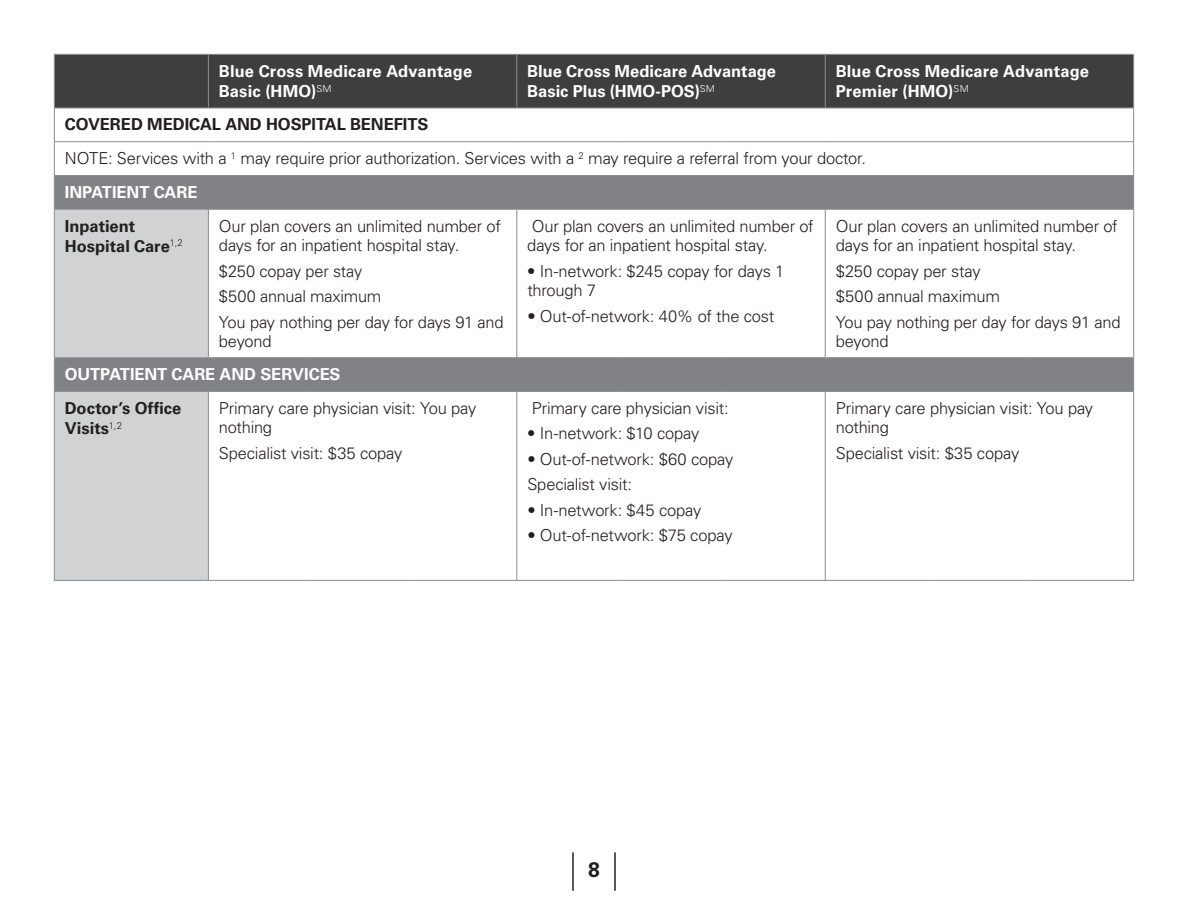
<style>
.page{position:relative;width:1188px;height:918px;background:#fff}
.page>*{position:absolute;margin:0;border:0;box-sizing:border-box;transform-origin:0 0}
.t1{font:700 21px "Univers LT Std";color:#231f20}
.t2{font:300 16.5px/19.5px "Univers LT Std";letter-spacing:-.015em;color:#231f20}
.t3{font:700 16.5px/20.2px "Univers LT Std";color:#fff}
.t4{font:700 16.5px/20.2px "Univers LT Std";color:#231f20}
.s1{font-weight:700}
.s2{font-weight:700;color:#fff}
</style>
<div class="page">
<hr style="left:614px;top:852px;width:2px;height:39px;background:#231f20">
<hr style="left:572px;top:852px;width:2px;height:39px;background:#231f20">
<div style="left:55px;top:55px;width:1078px;height:53px;background:#3e3e3f"></div>
<svg style="left:55px;top:176px;width:1078px;height:215px"></svg>
<svg style="left:55px;top:210px;width:153px;height:370px;background:#c9cacc"></svg>
<hr style="left:1133px;top:55px;width:1px;height:53px;background:#8a8c8f">
<hr style="left:1133px;top:108px;width:1px;height:33px;background:#8a8c8f">
<hr style="left:1133px;top:142px;width:1px;height:33px;background:#8a8c8f">
<hr style="left:1133px;top:210px;width:1px;height:147px;background:#8a8c8f">
<hr style="left:54px;top:391px;width:154px;height:1px;background:#8a8c8f">
<hr style="left:208px;top:391px;width:103px;height:1px;background:#8a8c8f">
<hr style="left:311px;top:391px;width:103px;height:1px;background:#8a8c8f">
<hr style="left:414px;top:391px;width:103px;height:1px;background:#8a8c8f">
<hr style="left:825px;top:391px;width:103px;height:1px;background:#8a8c8f">
<hr style="left:928px;top:391px;width:103px;height:1px;background:#8a8c8f">
<hr style="left:1031px;top:391px;width:103px;height:1px;background:#8a8c8f">
<hr style="left:1133px;top:392px;width:1px;height:188px;background:#8a8c8f">
<hr style="left:208px;top:55px;width:1px;height:53px;background:#8a8c8f">
<hr style="left:54px;top:54px;width:154px;height:1px;background:#8a8c8f">
<hr style="left:54px;top:55px;width:1px;height:53px;background:#8a8c8f">
<hr style="left:208px;top:54px;width:103px;height:1px;background:#8a8c8f">
<hr style="left:311px;top:54px;width:103px;height:1px;background:#8a8c8f">
<hr style="left:414px;top:54px;width:103px;height:1px;background:#8a8c8f">
<hr style="left:825px;top:54px;width:103px;height:1px;background:#8a8c8f">
<hr style="left:928px;top:54px;width:103px;height:1px;background:#8a8c8f">
<hr style="left:1031px;top:54px;width:103px;height:1px;background:#8a8c8f">
<hr style="left:54px;top:108px;width:154px;height:1px;background:#8a8c8f">
<hr style="left:208px;top:108px;width:103px;height:1px;background:#8a8c8f">
<hr style="left:311px;top:108px;width:103px;height:1px;background:#8a8c8f">
<hr style="left:414px;top:108px;width:103px;height:1px;background:#8a8c8f">
<hr style="left:825px;top:108px;width:103px;height:1px;background:#8a8c8f">
<hr style="left:928px;top:108px;width:103px;height:1px;background:#8a8c8f">
<hr style="left:1031px;top:108px;width:103px;height:1px;background:#8a8c8f">
<hr style="left:1133px;top:358px;width:1px;height:33px;background:#8a8c8f">
<hr style="left:208px;top:580px;width:103px;height:1px;background:#8a8c8f">
<hr style="left:311px;top:580px;width:103px;height:1px;background:#8a8c8f">
<hr style="left:414px;top:580px;width:103px;height:1px;background:#8a8c8f">
<hr style="left:825px;top:580px;width:103px;height:1px;background:#8a8c8f">
<hr style="left:928px;top:580px;width:103px;height:1px;background:#8a8c8f">
<hr style="left:1031px;top:580px;width:103px;height:1px;background:#8a8c8f">
<hr style="left:54px;top:176px;width:1px;height:33px;background:#8a8c8f">
<hr style="left:1133px;top:176px;width:1px;height:33px;background:#8a8c8f">
<hr style="left:208px;top:209px;width:103px;height:1px;background:#8a8c8f">
<hr style="left:311px;top:209px;width:103px;height:1px;background:#8a8c8f">
<hr style="left:414px;top:209px;width:103px;height:1px;background:#8a8c8f">
<hr style="left:825px;top:209px;width:103px;height:1px;background:#8a8c8f">
<hr style="left:928px;top:209px;width:103px;height:1px;background:#8a8c8f">
<hr style="left:1031px;top:209px;width:103px;height:1px;background:#8a8c8f">
<hr style="left:208px;top:357px;width:103px;height:1px;background:#8a8c8f">
<hr style="left:311px;top:357px;width:103px;height:1px;background:#8a8c8f">
<hr style="left:414px;top:357px;width:103px;height:1px;background:#8a8c8f">
<hr style="left:825px;top:357px;width:103px;height:1px;background:#8a8c8f">
<hr style="left:928px;top:357px;width:103px;height:1px;background:#8a8c8f">
<hr style="left:1031px;top:357px;width:103px;height:1px;background:#8a8c8f">
<hr style="left:54px;top:108px;width:1px;height:33px;background:#8a8c8f">
<hr style="left:54px;top:141px;width:154px;height:1px;background:#8a8c8f">
<hr style="left:54px;top:142px;width:1px;height:33px;background:#8a8c8f">
<hr style="left:208px;top:141px;width:103px;height:1px;background:#8a8c8f">
<hr style="left:311px;top:141px;width:103px;height:1px;background:#8a8c8f">
<hr style="left:414px;top:141px;width:103px;height:1px;background:#8a8c8f">
<hr style="left:517px;top:141px;width:103px;height:1px;background:#8a8c8f">
<hr style="left:620px;top:141px;width:102px;height:1px;background:#8a8c8f">
<hr style="left:722px;top:141px;width:103px;height:1px;background:#8a8c8f">
<hr style="left:825px;top:141px;width:103px;height:1px;background:#8a8c8f">
<hr style="left:928px;top:141px;width:103px;height:1px;background:#8a8c8f">
<hr style="left:1031px;top:141px;width:103px;height:1px;background:#8a8c8f">
<hr style="left:54px;top:358px;width:1px;height:33px;background:#8a8c8f">
<hr style="left:54px;top:392px;width:1px;height:188px;background:#8a8c8f">
<hr style="left:208px;top:392px;width:1px;height:188px;background:#8a8c8f">
<hr style="left:54px;top:175px;width:154px;height:1px;background:#8a8c8f">
<hr style="left:208px;top:175px;width:103px;height:1px;background:#8a8c8f">
<hr style="left:311px;top:175px;width:103px;height:1px;background:#8a8c8f">
<hr style="left:414px;top:175px;width:103px;height:1px;background:#8a8c8f">
<hr style="left:517px;top:175px;width:103px;height:1px;background:#8a8c8f">
<hr style="left:620px;top:175px;width:102px;height:1px;background:#8a8c8f">
<hr style="left:722px;top:175px;width:103px;height:1px;background:#8a8c8f">
<hr style="left:825px;top:175px;width:103px;height:1px;background:#8a8c8f">
<hr style="left:928px;top:175px;width:103px;height:1px;background:#8a8c8f">
<hr style="left:1031px;top:175px;width:103px;height:1px;background:#8a8c8f">
<hr style="left:54px;top:580px;width:154px;height:1px;background:#8a8c8f">
<hr style="left:54px;top:209px;width:154px;height:1px;background:#8a8c8f">
<hr style="left:54px;top:210px;width:1px;height:147px;background:#8a8c8f">
<hr style="left:208px;top:210px;width:1px;height:147px;background:#8a8c8f">
<hr style="left:54px;top:357px;width:154px;height:1px;background:#8a8c8f">
<hr style="left:517px;top:54px;width:103px;height:1px;background:#8a8c8f">
<hr style="left:516px;top:55px;width:1px;height:53px;background:#8a8c8f">
<hr style="left:620px;top:54px;width:102px;height:1px;background:#8a8c8f">
<hr style="left:722px;top:54px;width:103px;height:1px;background:#8a8c8f">
<hr style="left:825px;top:55px;width:1px;height:53px;background:#8a8c8f">
<hr style="left:517px;top:108px;width:103px;height:1px;background:#8a8c8f">
<hr style="left:620px;top:108px;width:102px;height:1px;background:#8a8c8f">
<hr style="left:722px;top:108px;width:103px;height:1px;background:#8a8c8f">
<hr style="left:517px;top:391px;width:103px;height:1px;background:#8a8c8f">
<hr style="left:516px;top:392px;width:1px;height:188px;background:#8a8c8f">
<hr style="left:620px;top:391px;width:102px;height:1px;background:#8a8c8f">
<hr style="left:722px;top:391px;width:103px;height:1px;background:#8a8c8f">
<hr style="left:825px;top:392px;width:1px;height:188px;background:#8a8c8f">
<hr style="left:517px;top:580px;width:103px;height:1px;background:#8a8c8f">
<hr style="left:620px;top:580px;width:102px;height:1px;background:#8a8c8f">
<hr style="left:722px;top:580px;width:103px;height:1px;background:#8a8c8f">
<hr style="left:517px;top:209px;width:103px;height:1px;background:#8a8c8f">
<hr style="left:516px;top:210px;width:1px;height:147px;background:#8a8c8f">
<hr style="left:620px;top:209px;width:102px;height:1px;background:#8a8c8f">
<hr style="left:722px;top:209px;width:103px;height:1px;background:#8a8c8f">
<hr style="left:825px;top:210px;width:1px;height:147px;background:#8a8c8f">
<hr style="left:517px;top:357px;width:103px;height:1px;background:#8a8c8f">
<hr style="left:620px;top:357px;width:102px;height:1px;background:#8a8c8f">
<hr style="left:722px;top:357px;width:103px;height:1px;background:#8a8c8f">
<p class="t3" style="left:219px;top:61px;width:255px">Blue Cross Medicare Advantage<br>Basic (HMO)<sup>SM</sup></p>
<p class="t3" style="left:527px;top:61px;width:250px">Blue Cross Medicare Advantage<br>Basic Plus (HMO‑POS)<sup>SM</sup></p>
<p class="t3" style="left:836px;top:61px;width:255px">Blue Cross Medicare Advantage<br>Premier (HMO)<sup>SM</sup></p>
<p class="t2" style="left:65px;top:108px;width:803px;line-height:33.8px"><span class="s1">COVERED MEDICAL AND HOSPITAL BENEFITS<br></span>NOTE: Services with a <sup>1</sup> may require prior authorization. Services with a <sup>2</sup> may require a referral from your doctor.<br><span class="s2">INPATIENT CARE</span></p>
<p class="t4" style="left:65px;top:216px;width:120px">Inpatient<br>Hospital Care<sup>1,2</sup></p>
<p class="t2" style="left:219px;top:216px;width:283px">Our plan covers an unlimited number of days for an inpatient hospital stay.</p>
<p class="t2" style="left:219px;top:258px;width:286px;line-height:25.5px">$250 copay per stay<br>$500 annual maximum<br>You pay nothing per day for days 91 and</p>
<p class="t2" style="left:219px;top:332px;width:54px">beyond</p>
<p class="t2" style="left:836px;top:216px;width:283px">Our plan covers an unlimited number of days for an inpatient hospital stay.</p>
<p class="t2" style="left:836px;top:258px;width:286px;line-height:25.5px">$250 copay per stay<br>$500 annual maximum<br>You pay nothing per day for days 91 and</p>
<p class="t2" style="left:836px;top:332px;width:54px">beyond</p>
<p class="t2" style="left:527px;top:216px;width:288px">Our plan covers an unlimited number of days for an inpatient hospital stay.</p>
<p class="t2" style="left:527px;top:261px;width:259px">• In-network: $245 copay for days 1 through 7</p>
<p class="t2" style="left:527px;top:306px;width:248px">• Out-of-network: 40% of the cost</p>
<p class="t3" style="left:65px;top:364px;width:277px">OUTPATIENT CARE AND SERVICES</p>
<p class="t4" style="left:65px;top:398px;width:118px">Doctor’s Office<br>Visits<sup>1,2</sup></p>
<p class="t2" style="left:219px;top:398px;width:259px">Primary care physician visit: You pay nothing</p>
<p class="t2" style="left:219px;top:443px;width:185px">Specialist visit: $35 copay</p>
<p class="t2" style="left:532px;top:398px;width:198px">Primary care physician visit:</p>
<p class="t2" style="left:527px;top:424px;width:174px">• In-network: $10 copay</p>
<p class="t2" style="left:527px;top:446px;width:208px;line-height:25.5px">• Out-of-network: $60 copay<br>Specialist visit:</p>
<p class="t2" style="left:527px;top:500px;width:176px">• In-network: $45 copay</p>
<p class="t2" style="left:527px;top:526px;width:207px">• Out-of-network: $75 copay</p>
<p class="t2" style="left:836px;top:398px;width:259px">Primary care physician visit: You pay nothing</p>
<p class="t2" style="left:836px;top:443px;width:185px">Specialist visit: $35 copay</p>
<p class="t1" style="left:588px;top:857px;width:13px">8</p>
</div>
